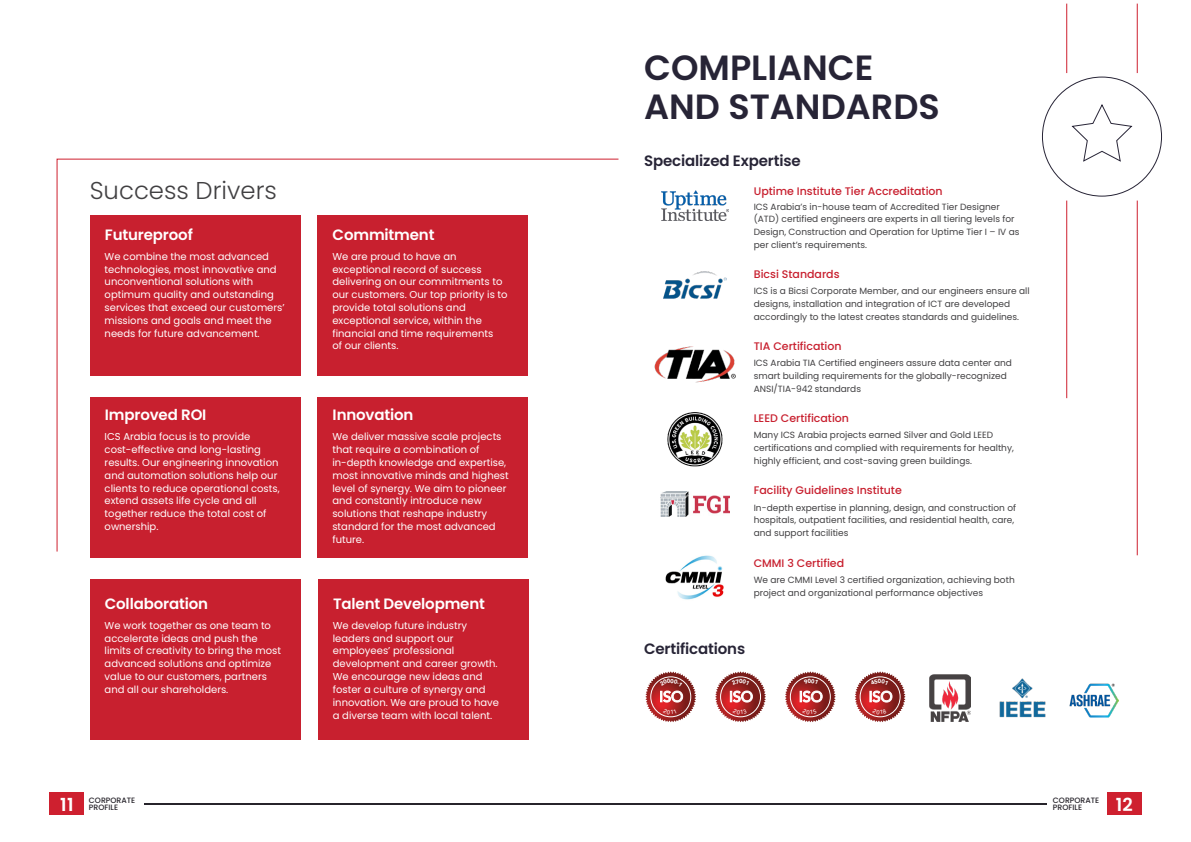
<style>
.page{position:relative;width:1191px;height:842px;background:#fff}
.page>*{position:absolute;margin:0;border:0;box-sizing:border-box;transform-origin:0 0}
.t1{font:600 35px/38.6px "Poppins";color:#272436}
.t2{font:300 24.3px "Poppins";color:#414042}
.t3{font:600 18px "Poppins";color:#fff}
.t4{font:600 15px "Poppins";letter-spacing:-.01em;color:#fff}
.t5{font:600 15px "Poppins";letter-spacing:-.01em;color:#272436}
.t6{font:500 11px "Poppins";color:#c8202f}
.t7{font:10px/12.8px "Poppins";color:#fff}
.t8{font:9px/12.8px "Poppins";color:#414042}
.t9{font:500 7.7px/6.5px "Poppins";color:#27242b}
</style>
<div class="page">
<hr style="left:1136px;top:201px;width:1px;height:354px;background:#ce202f">
<hr style="left:1066px;top:201px;width:1px;height:197px;background:#ce202f">
<hr style="left:1136px;top:4px;width:1px;height:69px;background:#ce202f">
<hr style="left:1066px;top:4px;width:1px;height:69px;background:#ce202f">
<svg style="left:1071px;top:104px;width:62px;height:58px"></svg>
<svg style="left:56px;top:158px;width:563px;height:394px"></svg>
<div style="left:90px;top:215px;width:210px;height:160px;background:#c8202f"></div>
<div style="left:317px;top:215px;width:211px;height:160px;background:#c8202f"></div>
<div style="left:90px;top:397px;width:210px;height:160px;background:#c8202f"></div>
<div style="left:317px;top:397px;width:211px;height:160px;background:#c8202f"></div>
<div style="left:90px;top:580px;width:210px;height:160px;background:#c8202f"></div>
<div style="left:318px;top:580px;width:210px;height:160px;background:#c8202f"></div>
<div style="left:49px;top:792px;width:35px;height:22px;background:#ce202f"></div>
<hr style="left:144px;top:803px;width:451px;height:2px;background:#27242b">
<div style="left:1107px;top:792px;width:34px;height:22px;background:#ce202f"></div>
<hr style="left:595px;top:803px;width:452px;height:2px;background:#27242b">
<img style="left:660px;top:492px;width:69px;height:25px">
<img style="left:665px;top:555px;width:59px;height:45px">
<img style="left:1069px;top:683px;width:49px;height:35px">
<img style="left:999px;top:678px;width:47px;height:40px">
<img style="left:929px;top:674px;width:41px;height:47px">
<img style="left:667px;top:412px;width:56px;height:55px">
<img style="left:654px;top:346px;width:82px;height:37px">
<img style="left:661px;top:190px;width:67px;height:31px">
<img style="left:663px;top:271px;width:63px;height:27px">
<svg style="left:715px;top:671px;width:51px;height:51px"></svg>
<svg style="left:785px;top:671px;width:50px;height:51px"></svg>
<svg style="left:854px;top:671px;width:51px;height:51px"></svg>
<svg style="left:645px;top:671px;width:51px;height:51px"></svg>
<h1 class="t1" style="left:644px;top:49px;width:297px">COMPLIANCE<br>AND STANDARDS</h1>
<h3 class="t5" style="left:644px;top:152px;width:158px">Specialized Expertise</h3>
<h2 class="t2" style="left:90px;top:177px;width:189px">Success Drivers</h2>
<p class="t6" style="left:753px;top:185px;width:190px">Uptime Institute Tier Accreditation</p>
<h3 class="t4" style="left:105px;top:226px;width:89px">Futureproof</h3>
<p class="t7" style="left:105px;top:250px;width:181px">We combine the most advanced technologies, most innovative and unconventional solutions with optimum quality and outstanding services that exceed our customers’ missions and goals and meet the needs for future advancement.</p>
<h3 class="t4" style="left:333px;top:226px;width:103px">Commitment</h3>
<p class="t7" style="left:332px;top:250px;width:177px">We are proud to have an exceptional record of success delivering on our commitments to our customers. Our top priority is to provide total solutions and exceptional service, within the financial and time requirements<br>of our clients.</p>
<p class="t8" style="left:753px;top:200px;width:267px">ICS Arabia’s in-house team of Accredited Tier Designer (ATD) certified engineers are experts in all tiering levels for Design, Construction and Operation for Uptime Tier I – IV as per client’s requirements.</p>
<p class="t6" style="left:753px;top:268px;width:87px">Bicsi Standards</p>
<p class="t8" style="left:753px;top:285px;width:277px">ICS is a Bicsi Corporate Member, and our engineers ensure all designs, installation and integration of ICT are developed accordingly to the latest creates standards and guidelines.</p>
<p class="t6" style="left:753px;top:340px;width:89px">TIA Certification</p>
<p class="t8" style="left:753px;top:357px;width:260px">ICS Arabia TIA Certified engineers assure data center and smart building requirements for the globally-recognized<br>ANSI/TIA-942 standards</p>
<h3 class="t4" style="left:105px;top:406px;width:103px">Improved ROI</h3>
<h3 class="t4" style="left:333px;top:406px;width:82px">Innovation</h3>
<p class="t6" style="left:753px;top:412px;width:97px">LEED Certification</p>
<p class="t7" style="left:105px;top:430px;width:177px">ICS Arabia focus is to provide cost-effective and long-lasting results. Our engineering innovation and automation solutions help our clients to reduce operational costs, extend assets life cycle and all together reduce the total cost of ownership.</p>
<p class="t7" style="left:332px;top:430px;width:178px">We deliver massive scale projects that require a combination of in-depth knowledge and expertise, most innovative minds and highest level of synergy. We aim to pioneer and constantly introduce new solutions that reshape industry standard for the most advanced future.</p>
<p class="t8" style="left:753px;top:429px;width:262px">Many ICS Arabia projects earned Silver and Gold LEED certifications and complied with requirements for healthy, highly efficient, and cost-saving green buildings.</p>
<p class="t6" style="left:753px;top:484px;width:150px">Facility Guidelines Institute</p>
<p class="t8" style="left:753px;top:501px;width:264px">In-depth expertise in planning, design, and construction of hospitals, outpatient facilities, and residential health, care, and support facilities</p>
<p class="t6" style="left:753px;top:556px;width:92px">CMMI 3 Certified</p>
<h3 class="t4" style="left:105px;top:595px;width:105px">Collaboration</h3>
<h3 class="t4" style="left:333px;top:595px;width:153px">Talent Development</h3>
<p class="t8" style="left:753px;top:573px;width:262px">We are CMMI Level 3 certified organization, achieving both project and organizational performance objectives</p>
<p class="t7" style="left:105px;top:619px;width:178px">We work together as one team to accelerate ideas and push the limits of creativity to bring the most advanced solutions and optimize value to our customers, partners and all our shareholders.</p>
<p class="t7" style="left:333px;top:619px;width:168px">We develop future industry leaders and support our employees’ professional development and career growth.<br>We encourage new ideas and foster a culture of synergy and innovation. We are proud to have a diverse team with local talent.</p>
<h3 class="t5" style="left:644px;top:640px;width:103px">Certifications</h3>
<h3 class="t3" style="left:60px;top:794px;width:15px">11</h3>
<p class="t9" style="left:89px;top:804px;width:31px">PROFILE</p>
<p class="t9" style="left:1053px;top:797px;width:48px">CORPORATE<br>PROFILE</p>
<h3 class="t3" style="left:1115px;top:794px;width:19px">12</h3>
<p class="t9" style="left:89px;top:797px;width:48px">CORPORATE</p>
</div>
